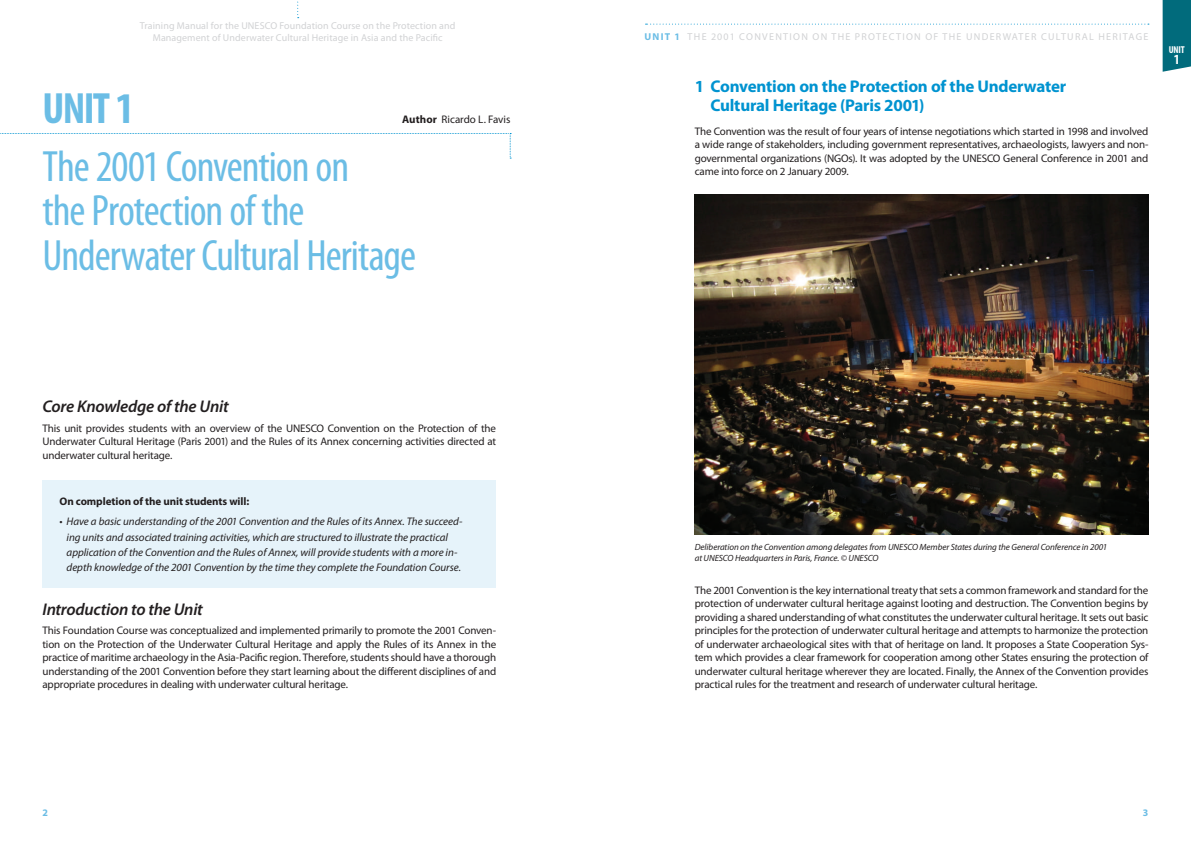
<style>
.page{position:relative;width:1191px;height:842px;background:#fff}
.page>*{position:absolute;margin:0;border:0;box-sizing:border-box;transform-origin:0 0}
.t1{font:condensed 44px/44px "Myriad Pro";letter-spacing:-.025em;color:#6bbde5}
.t2{font:700 condensed 44px "Myriad Pro";color:#6bbde5}
.t3{font:700 17px/19px "Myriad Pro";letter-spacing:-.015em;color:#0093d0}
.t4{font:italic 600 17px "Myriad Pro";letter-spacing:-.015em;color:#231f20}
.t5{font:700 condensed 14px "Myriad Pro";color:#fff}
.t6{font:11px/13.5px "Myriad Pro";letter-spacing:-.015em;color:#231f20;text-align:justify}
.t7{font:italic 11px/15px "Myriad Pro";letter-spacing:-.005em;color:#231f20}
.t8{font:700 11px "Myriad Pro";letter-spacing:-.01em;color:#231f20}
.t9{font:10px/12px "Myriad Pro";letter-spacing:.01em;color:#d1d2d4;text-align:center}
.t10{font:10px "Myriad Pro";letter-spacing:.13em;color:#d1d2d4}
.t11{font:700 condensed 10px "Myriad Pro";color:#fff}
.t12{font:700 10px "Myriad Pro";color:#6bbde5}
.t13{font:italic 9px/11px "Myriad Pro";letter-spacing:-.01em;color:#231f20}
.s1{font-weight:700;color:#6bbde5}
.s2{font-weight:700}
</style>
<div class="page">
<svg style="left:297px;top:1px;width:2px;height:17px"></svg>
<svg style="left:645px;top:24px;width:504px;height:1px"></svg>
<svg style="left:1162px;top:0;width:29px;height:72px;background:#107484"></svg>
<div style="left:43px;top:480px;width:453px;height:107px;background:#e6f3fa"></div>
<img style="left:694px;top:194px;width:454px;height:340px">
<svg style="left:0;top:133px;width:511px;height:26px"></svg>
<p class="t9" style="left:140px;top:19px;width:317px">Training Manual for the UNESCO Foundation Course on the Protection and<br>Management of Underwater Cultural Heritage in Asia and the Pacific</p>
<p class="t10" style="left:644px;top:30px;width:505px"><span class="s1">UNIT 1</span> THE 2001 CONVENTION ON THE PROTECTION OF THE UNDERWATER CULTURAL HERITAGE</p>
<h1 class="t2" style="left:43px;top:81px;width:93px">Unit 1</h1>
<h1 class="t1" style="left:43px;top:144px;width:375px">The 2001 Convention on<br>the Protection of the<br>Underwater Cultural Heritage</h1>
<p class="t6" style="left:402px;top:112px;width:110px"><span class="s2">Author</span> Ricardo L. Favis</p>
<h2 class="t3" style="left:710px;top:76px;width:357px;text-indent:-16px">1 Convention on the Protection of the Underwater<br>Cultural Heritage (Paris 2001)</h2>
<p class="t6" style="left:694px;top:124px;width:455px">The Convention was the result of four years of intense negotiations which started in 1998 and involved a wide range of stakeholders, including government representatives, archaeologists, lawyers and non&shy;governmental organizations (NGOs). It was adopted by the UNESCO General Conference in 2001 and came into force on 2 January 2009.</p>
<p class="t11" style="left:1168px;top:43px;width:10px">UNIT</p>
<p class="t5" style="left:1173px;top:51px;width:7px">1</p>
<h2 class="t4" style="left:43px;top:395px;width:188px">Core Knowledge of the Unit</h2>
<p class="t6" style="left:43px;top:421px;width:455px">This unit provides students with an overview of the UNESCO Convention on the Protection of the Underwater Cultural Heritage (Paris 2001) and the Rules of its Annex concerning activities directed at underwater cultural heritage.</p>
<p class="t8" style="left:60px;top:494px;width:191px">On completion of the unit students will:</p>
<p class="t7" style="left:67px;top:514px;width:397px;text-indent:-7px">• Have a basic understanding of the 2001 Convention and the Rules of its Annex. The succeed&shy;ing units and associated training activities, which are structured to illustrate the practical application of the Convention and the Rules of Annex, will provide students with a more in&shy;depth knowledge of the 2001 Convention by the time they complete the Foundation Course.</p>
<h2 class="t4" style="left:43px;top:598px;width:162px">Introduction to the Unit</h2>
<p class="t6" style="left:43px;top:623px;width:455px">This Foundation Course was conceptualized and implemented primarily to promote the 2001 Conven&shy;tion on the Protection of the Underwater Cultural Heritage and apply the Rules of its Annex in the practice of maritime archaeology in the Asia-Pacific region. Therefore, students should have a thorough understanding of the 2001 Convention before they start learning about the different disciplines of and appropriate procedures in dealing with underwater cultural heritage.</p>
<p class="t12" style="left:43px;top:806px;width:7px">2</p>
<p class="t13" style="left:694px;top:541px;width:414px">Deliberation on the Convention among delegates from UNESCO Member States during the General Conference in 2001 at UNESCO Headquarters in Paris, France. © UNESCO</p>
<p class="t6" style="left:694px;top:583px;width:455px">The 2001 Convention is the key international treaty that sets a common framework and standard for the protection of underwater cultural heritage against looting and destruction. The Convention begins by providing a shared understanding of what constitutes the underwater cultural heritage. It sets out basic principles for the protection of underwater cultural heritage and attempts to harmonize the protection of underwater archaeological sites with that of heritage on land. It proposes a State Cooperation Sys&shy;tem which provides a clear framework for cooperation among other States ensuring the protection of underwater cultural heritage wherever they are located. Finally, the Annex of the Convention provides practical rules for the treatment and research of underwater cultural heritage.</p>
<p class="t12" style="left:1142px;top:806px;width:7px">3</p>
</div>
